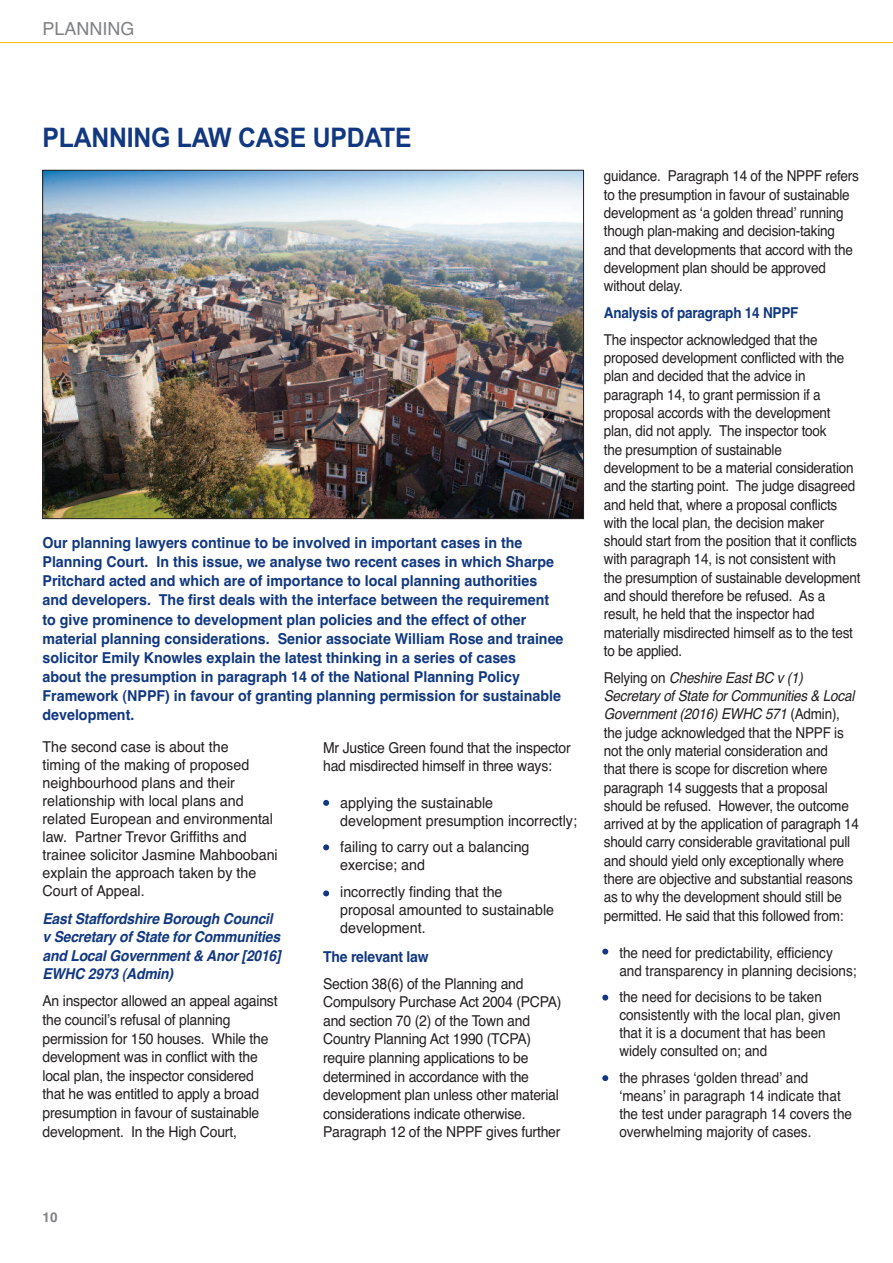
<style>
.page{position:relative;width:893px;height:1263px;background:#fff}
.page>*{position:absolute;margin:0;border:0;box-sizing:border-box;transform-origin:0 0}
.t1{font:700 27px "Arial";letter-spacing:-.01em;color:#113880;scale:.92 1}
.t2{font:18px "Helvetica";color:#808285}
.t3{font:15px/18.3px "Helvetica";letter-spacing:-.015em;color:#231f20;scale:.9 1}
.t4{font:15px/18.6px "Helvetica";letter-spacing:-.015em;color:#231f20;scale:.93 1}
.t5{font:700 15px/19px "Helvetica";color:#113880;scale:.95 1}
.t6{font:15px/18px "Helvetica";letter-spacing:-.015em;color:#231f20;scale:.95 1}
.t7{font:italic 700 15px/18.6px "Helvetica";letter-spacing:-.015em;color:#113880;scale:.93 1}
.t8{font:700 15px "Helvetica";color:#113880;scale:.9 1}
.t9{font:700 15px "Helvetica";color:#113880;scale:.93 1}
.t10{font:700 13.5px "Helvetica";color:#808285}
.s1{font-style:italic}
</style>
<div class="page">
<hr style="left:0;top:42px;width:893px;height:1px;background:#fcb814">
<img style="left:45px;top:172px;width:537px;height:345px">
<svg style="left:323px;top:800px;width:6px;height:6px"></svg>
<svg style="left:323px;top:844px;width:6px;height:6px"></svg>
<svg style="left:323px;top:890px;width:6px;height:6px"></svg>
<svg style="left:602px;top:948px;width:6px;height:6px"></svg>
<svg style="left:602px;top:995px;width:6px;height:5px"></svg>
<svg style="left:602px;top:1075px;width:6px;height:6px"></svg>
<p class="t2" style="left:43px;top:18px;width:94px">PLANNING</p>
<h1 class="t1" style="left:43px;top:122px;width:403px">PLANNING LAW CASE UPDATE</h1>
<p class="t5" style="left:43px;top:534px;width:550px">Our planning lawyers continue to be involved in important cases in the Planning Court. In this issue, we analyse two recent cases in which Sharpe Pritchard acted and which are of importance to local planning authorities and developers. The first deals with the interface between the requirement to give prominence to development plan policies and the effect of other material planning considerations. Senior associate William Rose and trainee solicitor Emily Knowles explain the latest thinking in a series of cases<br>about the presumption in paragraph 14 of the National Planning Policy Framework (NPPF) in favour of granting planning permission for sustainable development.</p>
<p class="t6" style="left:43px;top:738px;width:249px">The second case is about the<br>timing of the making of proposed neighbourhood plans and their relationship with local plans and related European and environmental law. Partner Trevor Griffiths and trainee solicitor Jasmine Mahboobani explain the approach taken by the<br>Court of Appeal.</p>
<p class="t7" style="left:43px;top:909px;width:258px">East Staffordshire Borough Council v Secretary of State for Communities and Local Government &amp; Anor [2016]<br>EWHC 2973 (Admin)</p>
<p class="t4" style="left:43px;top:992px;width:254px">An inspector allowed an appeal against the council’s refusal of planning permission for 150 houses. While the development was in conflict with the local plan, the inspector considered that he was entitled to apply a broad presumption in favour of sustainable development. In the High Court,</p>
<p class="t4" style="left:323px;top:738px;width:268px">Mr Justice Green found that the inspector had misdirected himself in three ways:</p>
<p class="t6" style="left:340px;top:794px;width:251px">applying the sustainable development presumption incorrectly;</p>
<p class="t6" style="left:340px;top:838px;width:201px">failing to carry out a balancing exercise; and</p>
<p class="t6" style="left:340px;top:883px;width:227px">incorrectly finding that the proposal amounted to sustainable development.</p>
<p class="t9" style="left:323px;top:947px;width:115px">The relevant law</p>
<p class="t4" style="left:323px;top:974px;width:258px">Section 38(6) of the Planning and Compulsory Purchase Act 2004 (PCPA) and section 70 (2) of the Town and Country Planning Act 1990 (TCPA) require planning applications to be determined in accordance with the development plan unless other material considerations indicate otherwise.<br>Paragraph 12 of the NPPF gives further</p>
<p class="t3" style="left:604px;top:167px;width:285px">guidance. Paragraph 14 of the NPPF refers to the presumption in favour of sustainable development as ‘a golden thread’ running though plan-making and decision-taking and that developments that accord with the development plan should be approved without delay.</p>
<p class="t8" style="left:604px;top:304px;width:218px">Analysis of paragraph 14 NPPF</p>
<p class="t3" style="left:604px;top:330px;width:287px">The inspector acknowledged that the proposed development conflicted with the plan and decided that the advice in paragraph 14, to grant permission if a proposal accords with the development plan, did not apply. The inspector took<br>the presumption of sustainable development to be a material consideration and the starting point. The judge disagreed and held that, where a proposal conflicts with the local plan, the decision maker should start from the position that it conflicts with paragraph 14, is not consistent with<br>the presumption of sustainable development and should therefore be refused. As a result, he held that the inspector had materially misdirected himself as to the test to be applied.</p>
<p class="t3" style="left:604px;top:668px;width:285px">Relying on <span class="s1">Cheshire East BC v (1)<br>Secretary of State for Communities &amp; Local Government (2016) EWHC 571</span> (Admin), the judge acknowledged that the NPPF is not the only material consideration and<br>that there is scope for discretion where paragraph 14 suggests that a proposal should be refused. However, the outcome arrived at by the application of paragraph 14 should carry considerable gravitational pull and should yield only exceptionally where there are objective and substantial reasons as to why the development should still be permitted. He said that this followed from:</p>
<p class="t3" style="left:619px;top:944px;width:265px">the need for predictability, efficiency and transparency in planning decisions;</p>
<p class="t3" style="left:619px;top:988px;width:247px">the need for decisions to be taken consistently with the local plan, given that it is a document that has been widely consulted on; and</p>
<p class="t3" style="left:619px;top:1069px;width:260px">the phrases ‘golden thread’ and ‘means’ in paragraph 14 indicate that the test under paragraph 14 covers the overwhelming majority of cases.</p>
<p class="t10" style="left:43px;top:1209px;width:17px">10</p>
</div>
